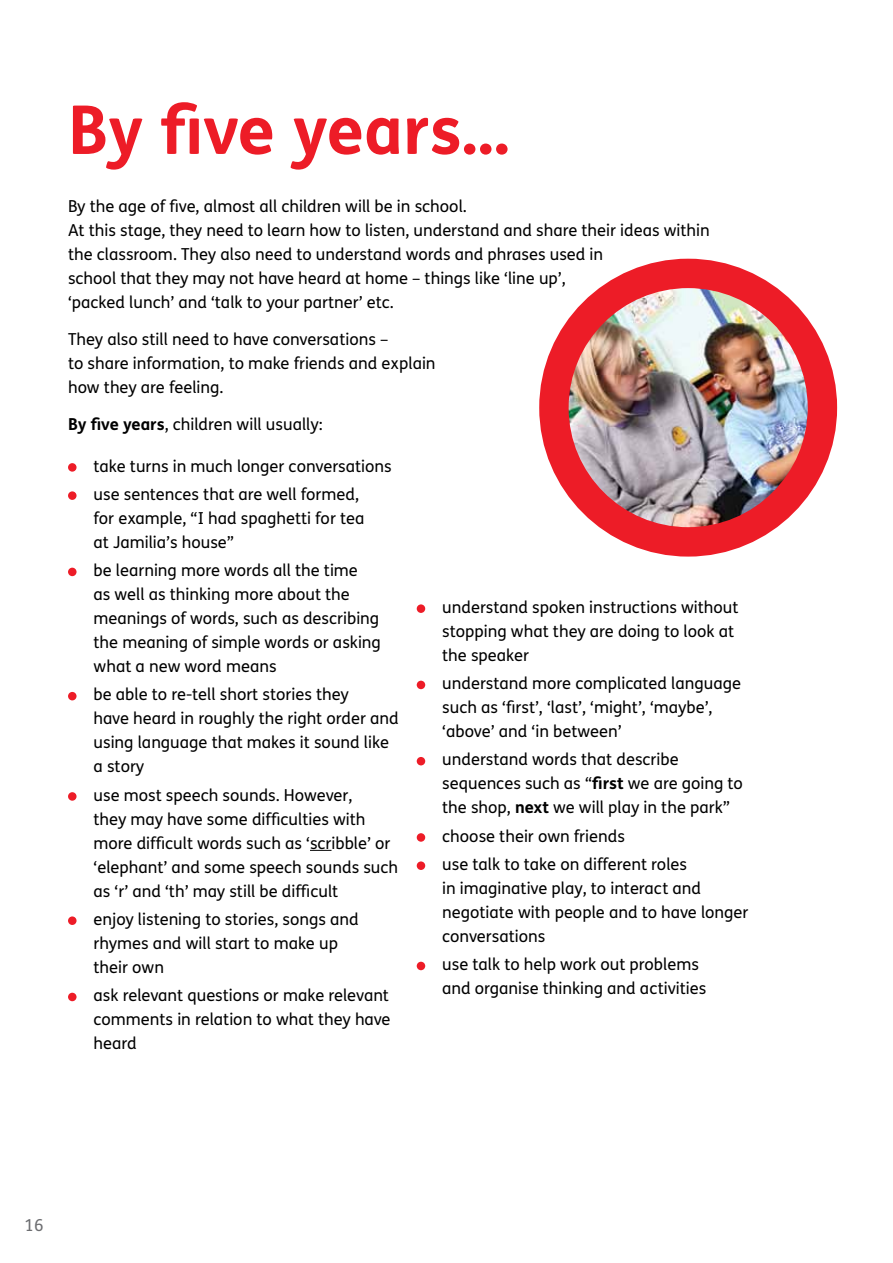
<style>
.page{position:relative;width:893px;height:1263px;background:#fff}
.page>*{position:absolute;margin:0;border:0;box-sizing:border-box;transform-origin:0 0}
.t1{font:700 67.2px "FS Me";letter-spacing:-.005em;color:#ed1c27}
.t2{font:16.5px/24px "FS Me";color:#000}
.t3{font:16.5px "FS Me";color:#6d6e71}
.s1{font-weight:700}
</style>
<div class="page">
<svg style="left:310px;top:850px;width:22px;height:1px"></svg>
<div style="left:68px;top:463px;width:9px;height:9px;background:#ed1c27;border-radius:50%"></div>
<div style="left:68px;top:491px;width:9px;height:9px;background:#ed1c27;border-radius:50%"></div>
<div style="left:68px;top:568px;width:9px;height:8px;background:#ed1c27;border-radius:50%"></div>
<div style="left:68px;top:692px;width:9px;height:8px;background:#ed1c27;border-radius:50%"></div>
<div style="left:68px;top:792px;width:9px;height:9px;background:#ed1c27;border-radius:50%"></div>
<div style="left:68px;top:916px;width:9px;height:9px;background:#ed1c27;border-radius:50%"></div>
<div style="left:68px;top:993px;width:9px;height:8px;background:#ed1c27;border-radius:50%"></div>
<div style="left:417px;top:604px;width:8px;height:9px;background:#ed1c27;border-radius:50%"></div>
<div style="left:417px;top:681px;width:8px;height:8px;background:#ed1c27;border-radius:50%"></div>
<div style="left:417px;top:757px;width:8px;height:8px;background:#ed1c27;border-radius:50%"></div>
<div style="left:417px;top:833px;width:8px;height:9px;background:#ed1c27;border-radius:50%"></div>
<div style="left:417px;top:861px;width:8px;height:9px;background:#ed1c27;border-radius:50%"></div>
<div style="left:417px;top:962px;width:8px;height:8px;background:#ed1c27;border-radius:50%"></div>
<img style="left:554px;top:273px;width:268px;height:269px;border-radius:134px">
<div style="left:539px;top:259px;width:298px;height:298px;border:29px solid #ed1c27;border-radius:50%"></div>
<h1 class="t1" style="left:68px;top:78px;width:443px">By five years...</h1>
<p class="t2" style="left:68px;top:194px;width:643px">By the age of five, almost all children will be in school.<br>At this stage, they need to learn how to listen, understand and share their ideas within the classroom. They also need to understand words and phrases used in<br>school that they may not have heard at home – things like ‘line up’,<br>‘packed lunch’ and ‘talk to your partner’ etc.</p>
<p class="t2" style="left:68px;top:327px;width:369px">They also still need to have conversations –<br>to share information, to make friends and explain how they are feeling.</p>
<p class="t2" style="left:68px;top:411px;width:256px"><span class="s1">By five years</span>, children will usually:</p>
<p class="t2" style="left:94px;top:451px;width:300px;line-height:28.2px">take turns in much longer conversations use sentences that are well formed,</p>
<p class="t2" style="left:94px;top:506px;width:272px">for example, “I had spaghetti for tea at Jamilia’s house”</p>
<p class="t2" style="left:94px;top:558px;width:289px">be learning more words all the time<br>as well as thinking more about the meanings of words, such as describing the meaning of simple words or asking what a new word means</p>
<p class="t2" style="left:94px;top:682px;width:307px">be able to re-tell short stories they<br>have heard in roughly the right order and using language that makes it sound like a story</p>
<p class="t2" style="left:94px;top:782px;width:306px">use most speech sounds. However,<br>they may have some difficulties with more difficult words such as ‘scribble’ or ‘elephant’ and some speech sounds such as ‘r’ and ‘th’ may still be difficult</p>
<p class="t2" style="left:94px;top:907px;width:267px">enjoy listening to stories, songs and rhymes and will start to make up their own</p>
<p class="t2" style="left:94px;top:983px;width:299px;text-align:justify">ask relevant questions or make relevant comments in relation to what they have heard</p>
<p class="t2" style="left:442px;top:595px;width:298px">understand spoken instructions without stopping what they are doing to look at the speaker</p>
<p class="t2" style="left:442px;top:671px;width:300px">understand more complicated language such as ‘first’, ‘last’, ‘might’, ‘maybe’, ‘above’ and ‘in between’</p>
<p class="t2" style="left:442px;top:747px;width:302px">understand words that describe sequences such as “<span class="s1">first</span> we are going to the shop, <span class="s1">next</span> we will play in the park”</p>
<p class="t2" style="left:442px;top:821px;width:246px;line-height:28.2px">choose their own friends<br>use talk to take on different roles</p>
<p class="t2" style="left:442px;top:876px;width:308px">in imaginative play, to interact and negotiate with people and to have longer conversations</p>
<p class="t2" style="left:442px;top:952px;width:266px">use talk to help work out problems and organise thinking and activities</p>
<p class="t3" style="left:25px;top:1213px;width:20px">16</p>
</div>
